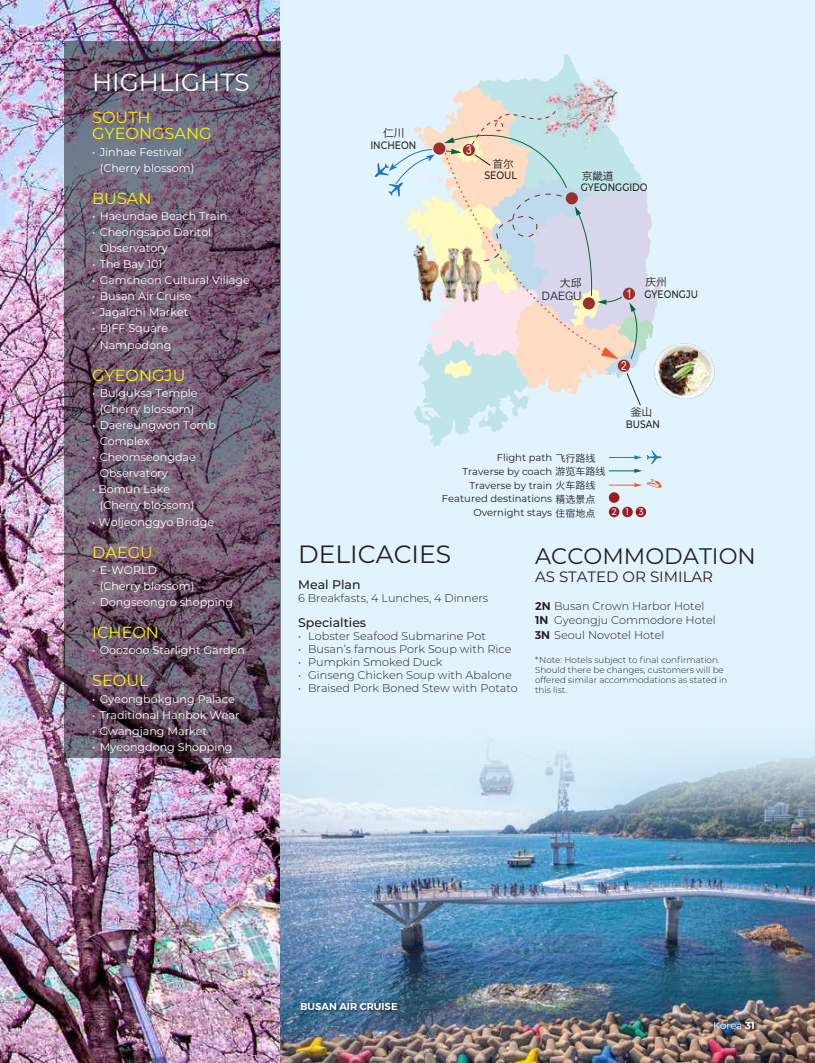
<style>
.page{position:relative;width:815px;height:1063px;background:#fff}
.page>*{position:absolute;margin:0;border:0;box-sizing:border-box;transform-origin:0 0}
.t1{font:25px "Montserrat";color:#231f20}
.t2{font:24.75px "Montserrat";color:#fff}
.t3{font:22.5px "Montserrat";color:#231f20}
.t4{font:16.12px/16.1px "Montserrat";color:#fff200}
.t5{font:15px "Montserrat";color:#231f20}
.t6{font:500 12.5px "Montserrat";color:#231f20}
.t7{font:12.25px "Arial Narrow";color:#fff}
.t8{font:300 11.25px/15px "Montserrat";color:#231f20}
.t9{font:11.12px/16.1px "Montserrat";color:#fff}
.t10{font:500 10.88px "Montserrat";color:#231f20;scale:.85 1}
.t11{font:10.88px/12.5px "Hiragino Sans GB W3";letter-spacing:-.025em;color:#231f20;text-align:right}
.t12{font:10px "Montserrat";color:#231f20}
.t13{font:600 10px "Montserrat";color:#fff}
.t14{font:10px "Montserrat";color:#fff}
.t15{font:500 9.38px "Montserrat";color:#fff;scale:.9 1}
.t16{font:300 8.75px/10px "Montserrat";color:#231f20}
.s1{font-family:"Hiragino Sans GB W3"}
.s2{font-weight:600}
.s3{font-weight:700}
</style>
<div class="page">
<div style="left:280px;top:0;width:535px;height:1063px;background:#e1f4fd"></div>
<img style="left:0;top:0;width:280px;height:1063px">
<svg style="left:64px;top:41px;width:216px;height:717px;background:#6b586d"></svg>
<img style="left:280px;top:709px;width:535px;height:354px">
<div style="left:609px;top:492px;width:10px;height:11px;background:#9b1c21;border-radius:50%"></div>
<div style="left:622px;top:507px;width:11px;height:10px;background:#9b1c21;border-radius:50%"></div>
<div style="left:609px;top:507px;width:10px;height:10px;background:#9b1c21;border-radius:50%"></div>
<div style="left:636px;top:507px;width:10px;height:10px;background:#9b1c21;border-radius:50%"></div>
<svg style="left:609px;top:479px;width:53px;height:9px"></svg>
<img style="left:298px;top:999px;width:104px;height:18px">
<img style="left:711px;top:1018px;width:49px;height:18px">
<img style="left:661px;top:343px;width:54px;height:55px">
<svg style="left:374px;top:54px;width:287px;height:419px"></svg>
<h2 class="t2" style="left:92px;top:65px;width:159px">HIGHLIGHTS</h2>
<h3 class="t4" style="left:92px;top:109px;width:121px">SOUTH<br>GYEONGSANG</h3>
<p class="t9" style="left:100px;top:143px;width:96px;text-indent:-7px">• Jinhae Festival (Cherry blossom)</p>
<h3 class="t4" style="left:92px;top:189px;width:61px">BUSAN</h3>
<p class="t9" style="left:92px;top:208px;width:137px">• Haeundae Beach Train</p>
<p class="t9" style="left:100px;top:224px;width:113px;text-indent:-7px">• Cheongsapo Daritol<br>Observatory</p>
<p class="t9" style="left:92px;top:256px;width:72px">• The Bay 101</p>
<p class="t9" style="left:92px;top:272px;width:159px">• Gamcheon Cultural Village</p>
<p class="t9" style="left:92px;top:288px;width:101px">• Busan Air Cruise</p>
<p class="t9" style="left:92px;top:304px;width:98px">• Jagalchi Market</p>
<p class="t9" style="left:92px;top:320px;width:77px">• BIFF Square</p>
<p class="t9" style="left:92px;top:336px;width:81px">• Nampodong</p>
<h3 class="t4" style="left:92px;top:366px;width:95px">GYEONGJU</h3>
<p class="t9" style="left:92px;top:384px;width:107px;text-align:center">• Bulguksa Temple (Cherry blossom)</p>
<p class="t9" style="left:100px;top:417px;width:118px;text-indent:-7px">• Daereungwon Tomb<br>Complex</p>
<p class="t9" style="left:100px;top:449px;width:98px;text-indent:-7px">• Cheomseongdae<br>Observatory</p>
<p class="t9" style="left:100px;top:481px;width:96px;text-indent:-7px">• Bomun Lake (Cherry blossom)</p>
<p class="t9" style="left:92px;top:513px;width:123px">• Woljeonggyo Bridge</p>
<h3 class="t4" style="left:92px;top:543px;width:62px">DAEGU</h3>
<p class="t9" style="left:100px;top:561px;width:96px;text-indent:-7px">• E-WORLD (Cherry blossom)</p>
<p class="t9" style="left:92px;top:594px;width:142px">• Dongseongro shopping</p>
<h3 class="t4" style="left:92px;top:624px;width:68px">ICHEON</h3>
<p class="t9" style="left:92px;top:642px;width:154px">• Ooozooo Starlight Garden</p>
<h3 class="t4" style="left:92px;top:672px;width:58px">SEOUL</h3>
<p class="t9" style="left:92px;top:690px;width:144px">• Gyeongbokgung Palace</p>
<p class="t9" style="left:92px;top:706px;width:149px">• Traditional Hanbok Wear</p>
<p class="t9" style="left:92px;top:722px;width:116px">• Gwangjang Market</p>
<p class="t9" style="left:92px;top:738px;width:142px">• Myeongdong Shopping</p>
<p class="t11" style="left:383px;top:126px;width:23px">仁川</p>
<p class="t10" style="left:370px;top:137px;width:56px">INCHEON</p>
<p class="t7" style="left:466px;top:141px;width:7px">3</p>
<p class="t11" style="left:493px;top:157px;width:23px">首尔</p>
<p class="t10" style="left:485px;top:168px;width:40px">SEOUL</p>
<p class="t11" style="left:582px;top:169px;width:34px">京畿道</p>
<p class="t10" style="left:581px;top:180px;width:80px">GYEONGGIDO</p>
<p class="t11" style="left:542px;top:276px;width:41px">大邱<br>DAEGU</p>
<p class="t7" style="left:626px;top:285px;width:7px">1</p>
<p class="t11" style="left:645px;top:275px;width:23px">庆州</p>
<p class="t10" style="left:644px;top:287px;width:65px">GYEONGJU</p>
<p class="t7" style="left:621px;top:357px;width:7px">2</p>
<p class="t11" style="left:631px;top:406px;width:23px">釜山</p>
<p class="t10" style="left:626px;top:416px;width:42px">BUSAN</p>
<p class="t12" style="left:497px;top:451px;width:100px">Flight path <span class="s1">飞行路线</span></p>
<p class="t12" style="left:463px;top:465px;width:144px">Traverse by coach <span class="s1">游览车路线</span></p>
<p class="t12" style="left:469px;top:478px;width:128px">Traverse by train <span class="s1">火车路线</span></p>
<p class="t12" style="left:442px;top:492px;width:155px">Featured destinations <span class="s1">精选景点</span></p>
<p class="t12" style="left:473px;top:506px;width:124px">Overnight stays <span class="s1">住宿地点</span></p>
<p class="t15" style="left:612px;top:505px;width:37px">213</p>
<h1 class="t1" style="left:298px;top:537px;width:155px">DELICACIES</h1>
<p class="t6" style="left:298px;top:576px;width:64px">Meal Plan</p>
<p class="t8" style="left:298px;top:590px;width:192px">6 Breakfasts, 4 Lunches, 4 Dinners</p>
<p class="t6" style="left:298px;top:614px;width:70px">Specialties</p>
<p class="t8" style="left:298px;top:628px;width:189px">• Lobster Seafood Submarine Pot</p>
<p class="t8" style="left:298px;top:641px;width:215px">• Busan’s famous Pork Soup with Rice</p>
<p class="t8" style="left:298px;top:654px;width:146px">• Pumpkin Smoked Duck</p>
<p class="t8" style="left:298px;top:667px;width:215px">• Ginseng Chicken Soup with Abalone</p>
<p class="t8" style="left:298px;top:680px;width:221px">• Braised Pork Boned Stew with Potato</p>
<h3 class="t3" style="left:535px;top:540px;width:222px">ACCOMMODATION</h3>
<h3 class="t5" style="left:535px;top:566px;width:180px">AS STATED OR SIMILAR</h3>
<p class="t8" style="left:535px;top:598px;width:182px"><span class="s2">2N</span> Busan Crown Harbor Hotel<br><span class="s2">1N</span> Gyeongju Commodore Hotel<br><span class="s2">3N</span> Seoul Novotel Hotel</p>
<p class="t16" style="left:535px;top:654px;width:194px">* Note: Hotels subject to final confirmation.<br>Should there be changes, customers will be offered similar accommodations as stated in this list.</p>
<p class="t13" style="left:300px;top:1000px;width:99px">BUSAN AIR CRUISE</p>
<p class="t14" style="left:713px;top:1019px;width:43px">Korea <span class="s3">31</span></p>
</div>
